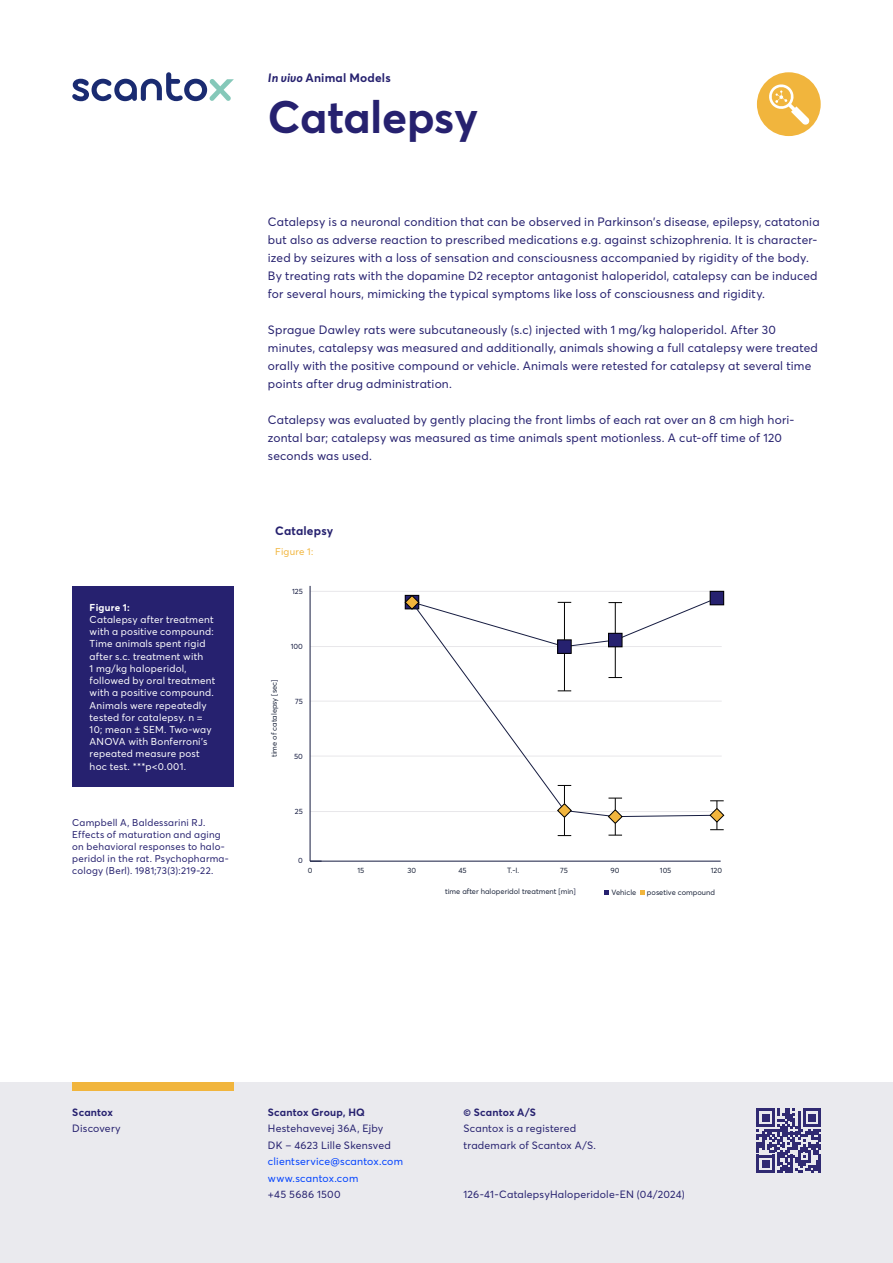
<style>
.page{position:relative;width:893px;height:1263px;background:#fff}
.page>*{position:absolute;margin:0;border:0;box-sizing:border-box;transform-origin:0 0}
.t1{font:700 45px "Averta Std";letter-spacing:-.005em;color:#26216f}
.t2{font:12px/18px "Averta Std";letter-spacing:.015em;color:#26216f}
.t3{font:700 12px "Averta Std";letter-spacing:.015em;color:#26216f}
.t4{font:10.5px/16.5px "Averta Std";letter-spacing:.02em;color:#26216f}
.t5{font:10.5px/16.5px "Averta Std";letter-spacing:.02em;color:#0041ff}
.t6{font:700 10.5px "Averta Std";letter-spacing:.02em;color:#26216f}
.t7{font:9.9px/12.3px "Averta Std";letter-spacing:.02em;color:#fff}
.t8{font:700 9.9px "Averta Std";letter-spacing:.025em;color:#fff}
.t9{font:9.75px/12px "Averta Std";letter-spacing:.025em;color:#26216f}
.t10{font:9.75px "Averta Std";letter-spacing:.025em;color:#f1b53d}
.t11{font:7.5px "Averta Std";color:#1c253b}
.t12{font:7.5px "Averta Std";letter-spacing:-.005em;color:#161c41}
.s1{font-style:italic}
.s2{color:#161c41}
</style>
<div class="page">
<div style="left:0;top:1082px;width:893px;height:181px;background:#eaeaee"></div>
<div style="left:72px;top:1082px;width:162px;height:8px;background:#f1b53d"></div>
<svg style="left:757px;top:1108px;width:64px;height:65px"></svg>
<svg style="left:72px;top:72px;width:162px;height:29px"></svg>
<div style="left:757px;top:72px;width:64px;height:64px;background:#f1b53d;border-radius:50%"></div>
<svg style="left:769px;top:84px;width:41px;height:41px"></svg>
<hr style="left:310px;top:591px;width:412px;height:1px;background:#e8e7ea">
<hr style="left:310px;top:646px;width:412px;height:1px;background:#e8e7ea">
<hr style="left:310px;top:701px;width:412px;height:1px;background:#e8e7ea">
<hr style="left:310px;top:756px;width:412px;height:1px;background:#e8e7ea">
<hr style="left:310px;top:811px;width:412px;height:1px;background:#e8e7ea">
<div style="left:710px;top:591px;width:14px;height:14px;background:#26216f"></div>
<div style="left:710px;top:591px;width:14px;height:14px;border:1px solid #000"></div>
<svg style="left:412px;top:647px;width:305px;height:170px"></svg>
<svg style="left:405px;top:595px;width:312px;height:52px"></svg>
<svg style="left:557px;top:785px;width:15px;height:51px"></svg>
<svg style="left:608px;top:798px;width:15px;height:38px"></svg>
<svg style="left:710px;top:800px;width:14px;height:30px"></svg>
<hr style="left:310px;top:861px;width:411px;height:1px;background:#161c41">
<hr style="left:310px;top:586px;width:1px;height:275px;background:#161c41">
<svg style="left:310px;top:861px;width:12px;height:1px"></svg>
<svg style="left:605px;top:890px;width:4px;height:4px"></svg>
<svg style="left:640px;top:890px;width:4px;height:4px"></svg>
<div style="left:72px;top:586px;width:162px;height:201px;background:#26216f"></div>
<p class="t8" style="left:90px;top:600px;width:42px">Figure 1:</p>
<p class="t7" style="left:90px;top:613px;width:127px">Catalepsy after treatment with a positive compound:<br>Time animals spent rigid after s.c. treatment with<br>1 mg/kg haloperidol, followed by oral treatment with a positive compound.<br>Animals were repeatedly tested for catalepsy. n =<br>10; mean ± SEM. Two-way<br>ANOVA with Bonferroni’s repeated measure post hoc test. ***p&lt;0.001.</p>
<p class="t9" style="left:72px;top:816px;width:158px">Campbell A, Baldessarini RJ.<br>Effects of maturation and aging on behavioral responses to halo&shy;peridol in the rat. Psychopharma&shy;cology (Berl). 1981;73(3):219-22.</p>
<p class="t3" style="left:268px;top:69px;width:124px"><span class="s1">In vivo</span> Animal Models</p>
<h1 class="t1" style="left:268px;top:85px;width:212px">Catalepsy</h1>
<p class="t2" style="left:268px;top:212px;width:553px">Catalepsy is a neuronal condition that can be observed in Parkinson’s disease, epilepsy, catatonia but also as adverse reaction to prescribed medications e.g. against schizophrenia. It is character&shy;ized by seizures with a loss of sensation and consciousness accompanied by rigidity of the body.<br>By treating rats with the dopamine D2 receptor antagonist haloperidol, catalepsy can be induced for several hours, mimicking the typical symptoms like loss of consciousness and rigidity.</p>
<p class="t2" style="left:268px;top:320px;width:551px">Sprague Dawley rats were subcutaneously (s.c) injected with 1 mg/kg haloperidol. After 30 minutes, catalepsy was measured and additionally, animals showing a full catalepsy were treated orally with the positive compound or vehicle. Animals were retested for catalepsy at several time points after drug administration.</p>
<p class="t2" style="left:268px;top:410px;width:528px">Catalepsy was evaluated by gently placing the front limbs of each rat over an 8 cm high hori&shy;zontal bar; catalepsy was measured as time animals spent motionless. A cut-off time of 120 seconds was used.</p>
<p class="t3" style="left:275px;top:522px;width:60px">Catalepsy</p>
<p class="t10" style="left:275px;top:545px;width:40px">Figure 1:</p>
<p class="t12" style="left:292px;top:586px;width:12px">125</p>
<p class="t11" style="left:269px;top:757px;width:79px;rotate:-90deg">time of catalepsy [sec<span class="s2">]</span></p>
<p class="t12" style="left:291px;top:641px;width:14px">100</p>
<p class="t12" style="left:295px;top:696px;width:9px">75</p>
<p class="t12" style="left:294px;top:751px;width:10px">50</p>
<p class="t12" style="left:295px;top:806px;width:9px">25</p>
<p class="t12" style="left:298px;top:855px;width:6px">0</p>
<p class="t11" style="left:308px;top:865px;width:6px">0</p>
<p class="t11" style="left:357px;top:865px;width:8px">15</p>
<p class="t11" style="left:407px;top:865px;width:10px">30</p>
<p class="t11" style="left:458px;top:865px;width:10px">45</p>
<p class="t11" style="left:507px;top:865px;width:14px">T.-I.</p>
<p class="t11" style="left:560px;top:865px;width:9px">75</p>
<p class="t11" style="left:610px;top:865px;width:11px">90</p>
<p class="t11" style="left:660px;top:865px;width:13px">105</p>
<p class="t11" style="left:711px;top:865px;width:13px">120</p>
<p class="t11" style="left:445px;top:886px;width:132px">time after haloperidol treatment [min<span class="s2">]</span></p>
<p class="t11" style="left:612px;top:887px;width:26px">Vehicle</p>
<p class="t11" style="left:647px;top:887px;width:70px">posetive compound</p>
<p class="t6" style="left:72px;top:1105px;width:42px">Scantox</p>
<p class="t4" style="left:72px;top:1120px;width:50px">Discovery</p>
<p class="t6" style="left:268px;top:1105px;width:99px">Scantox Group, HQ</p>
<p class="t4" style="left:268px;top:1120px;width:124px">Hestehavevej 36A, Ejby<br>DK – 4623 Lille Skensved</p>
<p class="t5" style="left:268px;top:1153px;width:137px">clientservice@scantox.com www.scantox.com</p>
<p class="t4" style="left:268px;top:1186px;width:74px">+45 5686 1500</p>
<p class="t6" style="left:463px;top:1104px;width:74px">© Scantox A/S</p>
<p class="t4" style="left:463px;top:1120px;width:134px">Scantox is a registered trademark of Scantox A/S.</p>
<p class="t4" style="left:463px;top:1186px;width:223px">126-41-CatalepsyHaloperidole-EN (04/2024)</p>
</div>
